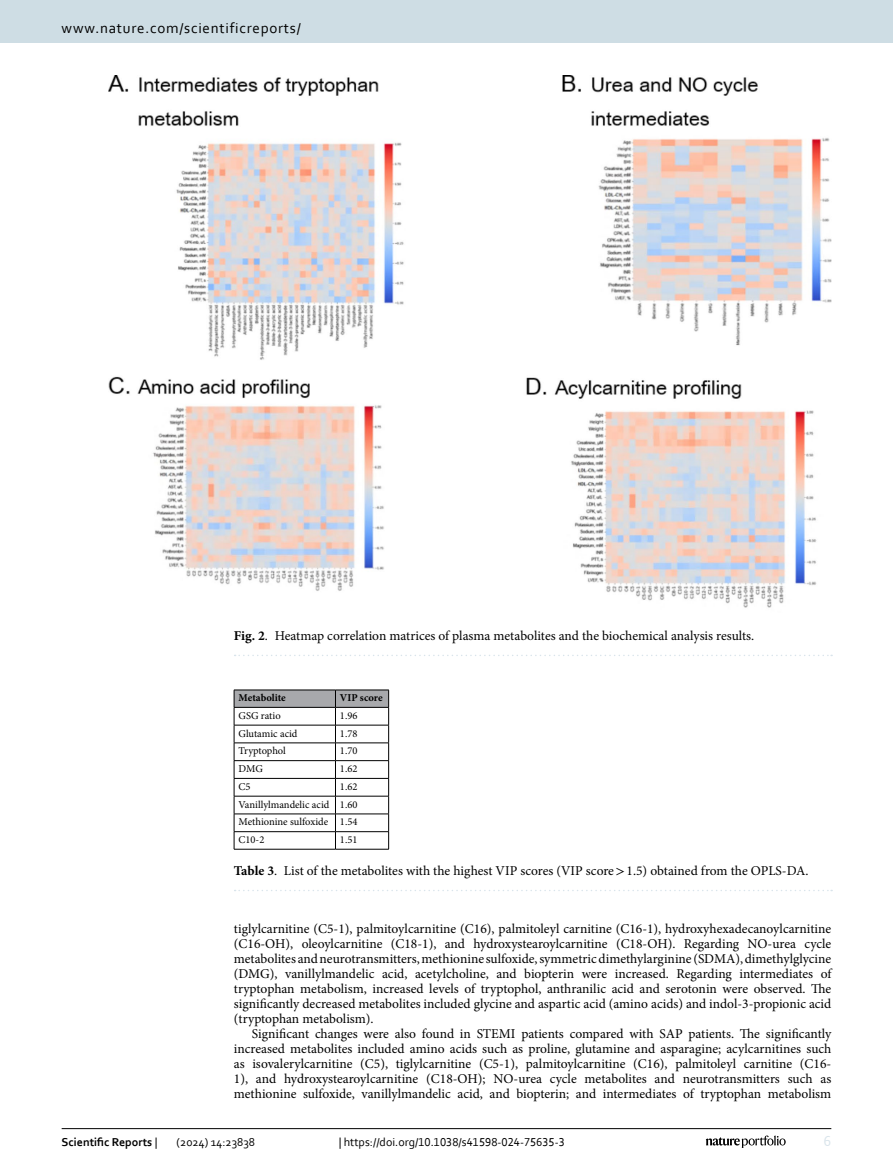
<style>
.page{position:relative;width:893px;height:1174px;background:#fff}
.page>*{position:absolute;margin:0;border:0;box-sizing:border-box;transform-origin:0 0}
.t1{font:15px "Corbel";letter-spacing:.05em;color:#000}
.t2{font:15px "Corbel";color:#d9e4eb}
.Body_Text_Indent{font:13.5px/15px "Minion Pro";letter-spacing:-.005em;color:#000;text-align:justify}
.Table_Caption{font:13.5px "Minion Pro";color:#000}
.Figure_Caption{font:13.5px "Minion Pro";color:#000}
.t3{font:12px "Corbel";color:#000}
.t4{font:700 12px "Corbel";color:#000}
.Table_Body{font:10.5px "Minion Pro";color:#000}
.Table_Head{font:700 10.5px "Minion Pro";color:#000}
.s1{font-weight:700}
.s2{font-family:"STIX"}
.s3{font-weight:400}
</style>
<div class="page">
<hr style="left:234px;top:689px;width:101px;height:1px;background:#000">
<hr style="left:335px;top:689px;width:54px;height:1px;background:#000">
<svg style="left:234px;top:690px;width:155px;height:159px"></svg>
<hr style="left:335px;top:849px;width:54px;height:1px;background:#000">
<hr style="left:234px;top:849px;width:101px;height:1px;background:#000">
<svg style="left:235px;top:890px;width:597px;height:1px"></svg>
<img style="left:108px;top:76px;width:723px;height:532px">
<svg style="left:235px;top:654px;width:597px;height:2px"></svg>
<hr style="left:62px;top:1128px;width:769px;height:1px;background:#000">
<svg style="left:706px;top:1135px;width:80px;height:12px"></svg>
<div style="left:0;top:0;width:893px;height:43px;background:#cedde4"></div>
<p class="t1" style="left:62px;top:18px;width:241px">www.nature.com/scientificreports/</p>
<p class="Figure_Caption" style="left:234px;top:627px;width:522px"><span class="s1">Fig. 2</span>. Heatmap correlation matrices of plasma metabolites and the biochemical analysis results.</p>
<p class="Table_Head" style="left:239px;top:690px;width:49px">Metabolite</p>
<p class="Table_Head" style="left:340px;top:690px;width:44px">VIP score</p>
<p class="Table_Body" style="left:239px;top:708px;width:44px">GSG ratio</p>
<p class="Table_Body" style="left:340px;top:708px;width:19px">1.96</p>
<p class="Table_Body" style="left:239px;top:726px;width:60px">Glutamic acid</p>
<p class="Table_Body" style="left:340px;top:726px;width:19px">1.78</p>
<p class="Table_Body" style="left:239px;top:744px;width:49px">Tryptophol</p>
<p class="Table_Body" style="left:340px;top:744px;width:19px">1.70</p>
<p class="Table_Body" style="left:239px;top:762px;width:26px">DMG</p>
<p class="Table_Body" style="left:340px;top:762px;width:19px">1.62</p>
<p class="Table_Body" style="left:239px;top:779px;width:14px">C5</p>
<p class="Table_Body" style="left:340px;top:779px;width:19px">1.62</p>
<p class="Table_Body" style="left:239px;top:797px;width:92px">Vanillylmandelic acid</p>
<p class="Table_Body" style="left:340px;top:797px;width:19px">1.60</p>
<p class="Table_Body" style="left:239px;top:815px;width:91px">Methionine sulfoxide</p>
<p class="Table_Body" style="left:340px;top:815px;width:19px">1.54</p>
<p class="Table_Body" style="left:239px;top:832px;width:27px">C10-2</p>
<p class="Table_Body" style="left:340px;top:832px;width:19px">1.51</p>
<p class="Table_Caption" style="left:234px;top:862px;width:576px"><span class="s1">Table 3</span>. List of the metabolites with the highest VIP scores (VIP score<span class="s2">&gt;</span>1.5) obtained from the OPLS-DA.</p>
<p class="Body_Text_Indent" style="left:234px;top:921px;width:599px">tiglylcarnitine (C5-1), palmitoylcarnitine (C16), palmitoleyl carnitine (C16-1), hydroxyhexadecanoylсarnitine (C16-OH), oleoylcarnitine (C18-1), and hydroxystearoylcarnitine (C18-OH). Regarding NO-urea cycle metabolites and neurotransmitters, methionine sulfoxide, symmetric dimethylarginine (SDMA), dimethylglycine (DMG), vanillylmandelic acid, acetylcholine, and biopterin were increased. Regarding intermediates of tryptophan metabolism, increased levels of tryptophol, anthranilic acid and serotonin were observed. The significantly decreased metabolites included glycine and aspartic acid (amino acids) and indol-3-propionic acid (tryptophan metabolism).</p>
<p class="Body_Text_Indent" style="left:234px;top:1026px;width:599px;text-indent:18px">Significant changes were also found in STEMI patients compared with SAP patients. The significantly increased metabolites included amino acids such as proline, glutamine and asparagine; acylcarnitines such as isovalerylcarnitine (C5), tiglylcarnitine (C5-1), palmitoylcarnitine (C16), palmitoleyl carnitine (C16- 1), and hydroxystearoylcarnitine (C18-OH); NO-urea cycle metabolites and neurotransmitters such as methionine sulfoxide, vanillylmandelic acid, and biopterin; and intermediates of tryptophan metabolism</p>
<p class="t4" style="left:62px;top:1134px;width:97px">Scientific Reports <span class="s3">|</span></p>
<p class="t3" style="left:177px;top:1134px;width:80px">(2024) 14:23838</p>
<p class="t3" style="left:339px;top:1134px;width:228px">| https://doi.org/10.1038/s41598-024-75635-3</p>
<p class="t2" style="left:824px;top:1132px;width:9px">6</p>
</div>
